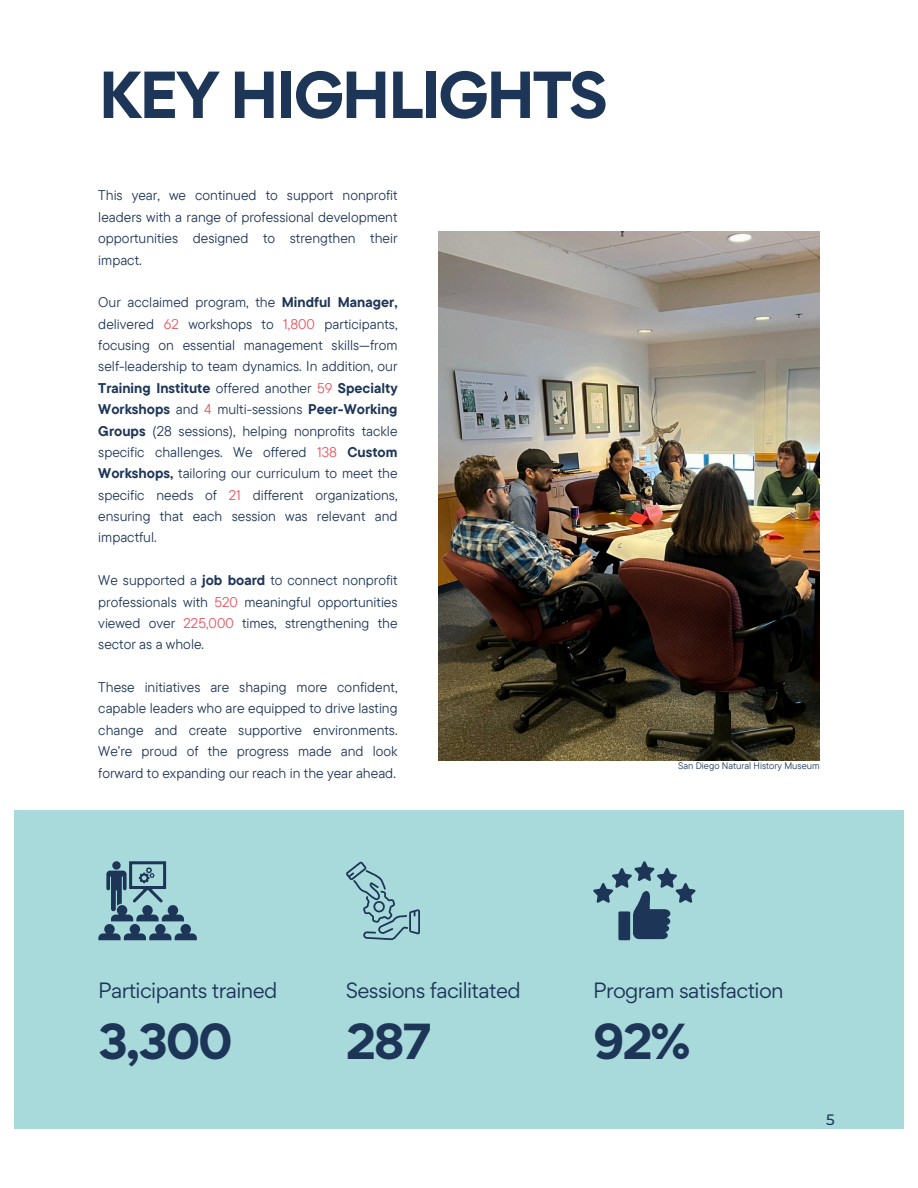
<style>
.page{position:relative;width:918px;height:1188px;background:#fff}
.page>*{position:absolute;margin:0;border:0;box-sizing:border-box;transform-origin:0 0}
.t1{font:700 59.25px "Gordita";letter-spacing:-.05em;color:#1d3557}
.t2{font:700 45.15px "Gordita";letter-spacing:-.05em;color:#1d3557}
.t3{font:19.8px "Gordita";letter-spacing:-.03em;color:#1d3557}
.t4{font:500 15px "Montserrat";color:#1d3557}
.t5{font:13.95px/21.3px "TT Commons Pro";color:#1d3557;text-align:justify}
.t6{font:9.45px "TT Commons Pro";color:#1d3557}
.s1{font-weight:700}
.s2{color:#e9535d}
</style>
<div class="page">
<img style="left:439px;top:231px;width:381px;height:529px">
<div style="left:14px;top:810px;width:890px;height:319px;background:#a8dadc"></div>
<svg style="left:98px;top:861px;width:99px;height:79px"></svg>
<svg style="left:346px;top:861px;width:74px;height:79px"></svg>
<svg style="left:593px;top:861px;width:103px;height:79px"></svg>
<h1 class="t1" style="left:98px;top:55px;width:511px">KEY HIGHLIGHTS</h1>
<h5 class="t5" style="left:98px;top:185px;width:301px">This year, we continued to support nonprofit leaders with a range of professional development opportunities designed to strengthen their impact.</h5>
<h5 class="t5" style="left:98px;top:291px;width:301px">Our acclaimed program, the <span class="s1">Mindful Manager, </span>delivered <span class="s2">62</span> workshops to <span class="s2">1,800</span> participants, focusing on essential management skills—from self-leadership to team dynamics. In addition, our <span class="s1">Training Institute</span> offered another <span class="s2">59</span> <span class="s1">Specialty Workshops</span> and <span class="s2">4</span> multi-sessions <span class="s1">Peer-Working Groups</span> (28 sessions), helping nonprofits tackle specific challenges. We offered <span class="s2">138</span> <span class="s1">Custom Workshops,</span> tailoring our curriculum to meet the specific needs of <span class="s2">21</span> different organizations, ensuring that each session was relevant and impactful.</h5>
<h5 class="t5" style="left:98px;top:569px;width:301px">We supported a <span class="s1">job board</span> to connect nonprofit professionals with <span class="s2">520</span> meaningful opportunities viewed over <span class="s2">225,000</span> times, strengthening the sector as a whole.</h5>
<h5 class="t5" style="left:98px;top:676px;width:301px">These initiatives are shaping more confident, capable leaders who are equipped to drive lasting change and create supportive environments.<br>We’re proud of the progress made and look forward to expanding our reach in the year ahead.</h5>
<h2 class="t6" style="left:678px;top:760px;width:143px">San Diego Natural History Museum</h2>
<p class="t3" style="left:98px;top:976px;width:181px">Participants trained</p>
<p class="t3" style="left:346px;top:976px;width:176px">Sessions facilitated</p>
<p class="t3" style="left:593px;top:976px;width:192px">Program satisfaction</p>
<p class="t2" style="left:98px;top:1011px;width:136px">3,300</p>
<p class="t2" style="left:346px;top:1011px;width:87px">287</p>
<h3 class="t2" style="left:593px;top:1011px;width:99px">92%</h3>
<p class="t4" style="left:826px;top:1110px;width:10px">5</p>
</div>
